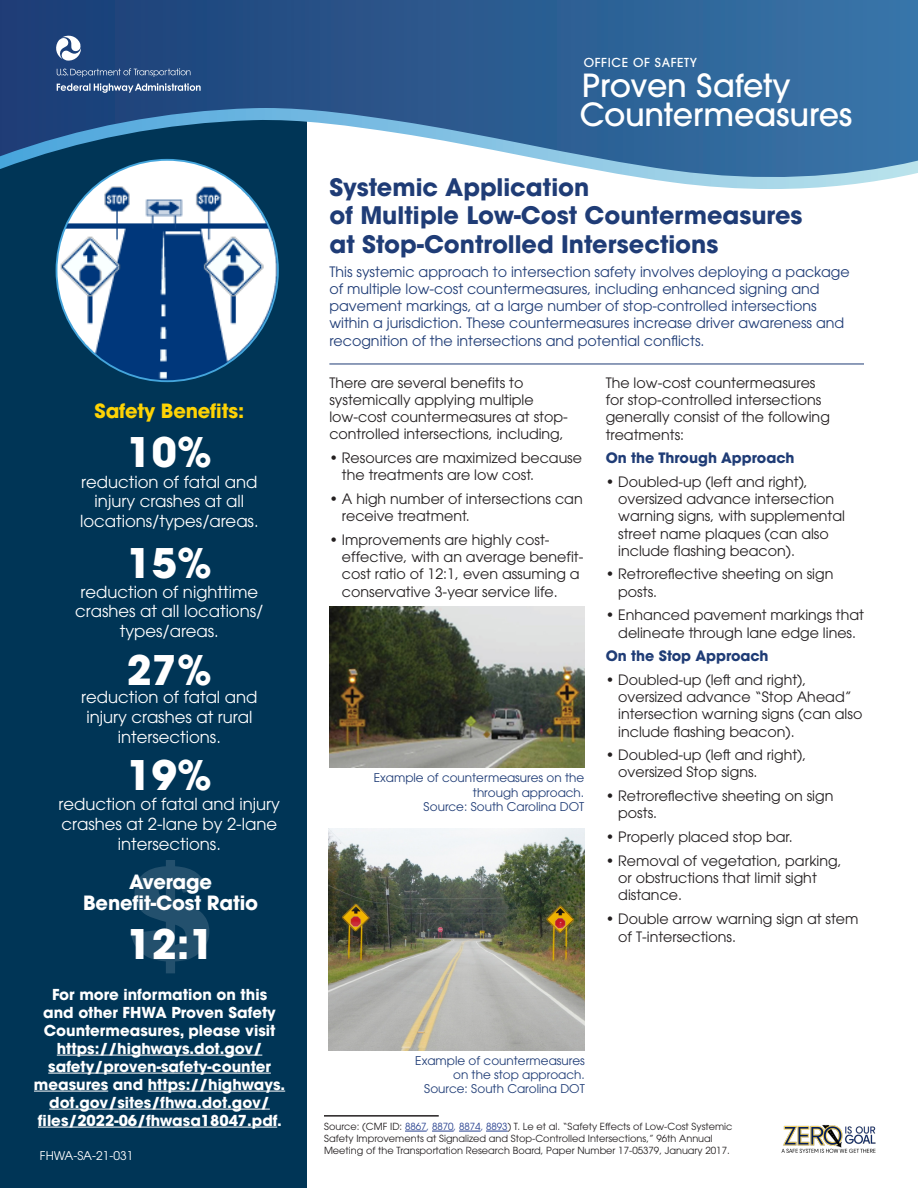
<style>
.page{position:relative;width:918px;height:1188px;background:#fff}
.page>*{position:absolute;margin:0;border:0;box-sizing:border-box;transform-origin:0 0}
.t1{font:900 129.75px "Arial";color:#fff}
.t2{font:700 40.5px "ITC Avant Garde Pro";color:#fff}
.t3{font:500 31.65px/29.4px "ITC Avant Garde Pro";letter-spacing:-.005em;color:#fff}
.t4{font:700 24px/28.8px "ITC Avant Garde Pro";color:#1f3c76}
.t5{font:700 19.5px/21px "ITC Avant Garde Pro";letter-spacing:-.01em;color:#fff;text-align:center}
.t6{font:700 19.5px "ITC Avant Garde Pro";letter-spacing:-.01em;color:#fed304}
.t7{font:16.5px/19.8px "ITC Avant Garde Pro";color:#fff;text-align:center}
.t8{font:700 15px/18px "ITC Avant Garde Pro";color:#fff;text-align:center}
.t9{font:14.25px/17.1px "ITC Avant Garde Pro";color:#231f20}
.t10{font:14.25px/17.2px "ITC Avant Garde Pro";color:#1f3c76}
.t11{font:700 14.25px "ITC Avant Garde Pro";color:#1f3c76}
.t12{font:500 12.3px "ITC Avant Garde Pro";letter-spacing:.05em;color:#fff}
.t13{font:12px/14.4px "ITC Avant Garde Pro";color:#1f3c76;text-align:right}
.t14{font:12px "ITC Avant Garde Pro";color:#fff}
.t15{font:9.75px/11.7px "ITC Avant Garde Pro";color:#231f20}
.s1{color:#253f8e}
</style>
<div class="page">
<hr style="left:329px;top:364px;width:535px;height:1px;background:#1f3c76">
<div style="left:0;top:0;width:307px;height:1188px;background:#003556"></div>
<svg style="left:0;top:0;width:918px;height:108px;background:#2a598f"></svg>
<svg style="left:0;top:108px;width:918px;height:81px"></svg>
<img style="left:57px;top:160px;width:221px;height:221px;border-radius:111px">
<img style="left:328px;top:829px;width:257px;height:221px">
<img style="left:329px;top:607px;width:255px;height:161px">
<svg style="left:57px;top:68px;width:133px;height:9px"></svg>
<svg style="left:54px;top:34px;width:27px;height:27px"></svg>
<svg style="left:57px;top:83px;width:144px;height:10px"></svg>
<hr style="left:324px;top:1115px;width:115px;height:2px;background:#231f20">
<svg style="left:405px;top:1131px;width:103px;height:1px"></svg>
<img style="left:781px;top:1125px;width:95px;height:28px">
<hr style="left:38px;top:1127px;width:239px;height:1px;background:#fff">
<hr style="left:49px;top:1109px;width:221px;height:1px;background:#fff">
<hr style="left:148px;top:1091px;width:137px;height:1px;background:#fff">
<hr style="left:34px;top:1091px;width:74px;height:1px;background:#fff">
<hr style="left:48px;top:1073px;width:223px;height:1px;background:#fff">
<hr style="left:57px;top:1055px;width:205px;height:1px;background:#fff">
<h2 class="t6" style="left:94px;top:398px;width:151px">Safety Benefits:</h2>
<p class="t2" style="left:127px;top:425px;width:86px">10%</p>
<p class="t7" style="left:80px;top:471px;width:180px">reduction of fatal and injury crashes at all locations/types/areas.</p>
<p class="t2" style="left:127px;top:536px;width:86px">15%</p>
<p class="t7" style="left:75px;top:582px;width:190px">reduction of nighttime crashes at all locations/ types/areas.</p>
<p class="t2" style="left:127px;top:643px;width:86px">27%</p>
<p class="t7" style="left:81px;top:687px;width:178px">reduction of fatal and injury crashes at rural intersections.</p>
<p class="t2" style="left:127px;top:748px;width:86px">19%</p>
<p class="t7" style="left:59px;top:794px;width:223px">reduction of fatal and injury crashes at 2-lane by 2-lane intersections.</p>
<h1 class="t1" style="left:127px;top:819px;width:88px">$</h1>
<p class="t5" style="left:83px;top:872px;width:176px">Average<br>Benefit-Cost Ratio</p>
<p class="t2" style="left:127px;top:917px;width:89px">12:1</p>
<p class="t8" style="left:34px;top:985px;width:253px">For more information on this<br>and other FHWA Proven Safety<br>Countermeasures, please visit https://highways.dot.gov/ safety/proven-safety-counter measures and https://highways. dot.gov/sites/fhwa.dot.gov/ files/2022-06/fhwasa18047.pdf.</p>
<p class="t14" style="left:40px;top:1148px;width:95px">FHWA-SA-21-031</p>
<p class="t12" style="left:584px;top:55px;width:115px">OFFICE OF SAFETY</p>
<p class="t3" style="left:580px;top:70px;width:274px">Proven Safety<br>Countermeasures</p>
<h1 class="t4" style="left:329px;top:172px;width:475px">Systemic Application<br>of Multiple Low-Cost Countermeasures at Stop-Controlled Intersections</h1>
<p class="t10" style="left:329px;top:263px;width:522px">This systemic approach to intersection safety involves deploying a package of multiple low-cost countermeasures, including enhanced signing and pavement markings, at a large number of stop-controlled intersections within a jurisdiction. These countermeasures increase driver awareness and recognition of the intersections and potential conflicts.</p>
<p class="t9" style="left:329px;top:374px;width:240px">There are several benefits to systemically applying multiple low-cost countermeasures at stop&shy;controlled intersections, including,</p>
<p class="t9" style="left:342px;top:449px;width:242px;text-indent:-13px">• Resources are maximized because the treatments are low cost.</p>
<p class="t9" style="left:342px;top:490px;width:242px;text-indent:-13px">• A high number of intersections can receive treatment.</p>
<p class="t9" style="left:342px;top:531px;width:243px;text-indent:-13px">• Improvements are highly cost&shy;effective, with an average benefit&shy;cost ratio of 12:1, even assuming a conservative 3-year service life.</p>
<p class="t9" style="left:606px;top:374px;width:226px">The low-cost countermeasures for stop-controlled intersections generally consist of the following treatments:</p>
<h2 class="t11" style="left:606px;top:449px;width:190px">On the Through Approach</h2>
<p class="t9" style="left:618px;top:473px;width:228px;text-indent:-13px">• Doubled-up (left and right), oversized advance intersection warning signs, with supplemental street name plaques (can also include flashing beacon).</p>
<p class="t9" style="left:618px;top:566px;width:217px;text-indent:-13px">• Retroreflective sheeting on sign posts.</p>
<p class="t9" style="left:606px;top:606px;width:260px;text-align:center">• Enhanced pavement markings that delineate through lane edge lines.</p>
<h2 class="t11" style="left:606px;top:647px;width:164px">On the Stop Approach</h2>
<p class="t9" style="left:618px;top:671px;width:246px;text-indent:-13px">• Doubled-up (left and right), oversized advance “Stop Ahead” intersection warning signs (can also include flashing beacon).</p>
<p class="t9" style="left:618px;top:746px;width:190px;text-indent:-13px">• Doubled-up (left and right), oversized Stop signs.</p>
<p class="t9" style="left:618px;top:787px;width:217px;text-indent:-13px">• Retroreflective sheeting on sign posts.</p>
<p class="t9" style="left:606px;top:828px;width:189px">• Properly placed stop bar.</p>
<p class="t9" style="left:618px;top:852px;width:225px;text-indent:-13px">• Removal of vegetation, parking, or obstructions that limit sight distance.</p>
<p class="t9" style="left:618px;top:910px;width:242px;line-height:18px;text-indent:-13px">• Double arrow warning sign at stem of T-intersections.</p>
<p class="t13" style="left:374px;top:770px;width:212px">Example of countermeasures on the through approach.</p>
<p class="t13" style="left:424px;top:799px;width:162px">Source: South Carolina DOT</p>
<p class="t13" style="left:415px;top:1053px;width:171px">Example of countermeasures on the stop approach.</p>
<p class="t13" style="left:424px;top:1082px;width:162px">Source: South Carolina DOT</p>
<p class="t15" style="left:324px;top:1121px;width:410px">Source: (CMF ID: <span class="s1">8867, 8870, 8874, 8893</span>) T. Le et al. “Safety Effects of Low-Cost Systemic<br>Safety Improvements at Signalized and Stop-Controlled Intersections,” 96th Annual<br>Meeting of the Transportation Research Board, Paper Number 17-05379, January 2017.</p>
</div>
